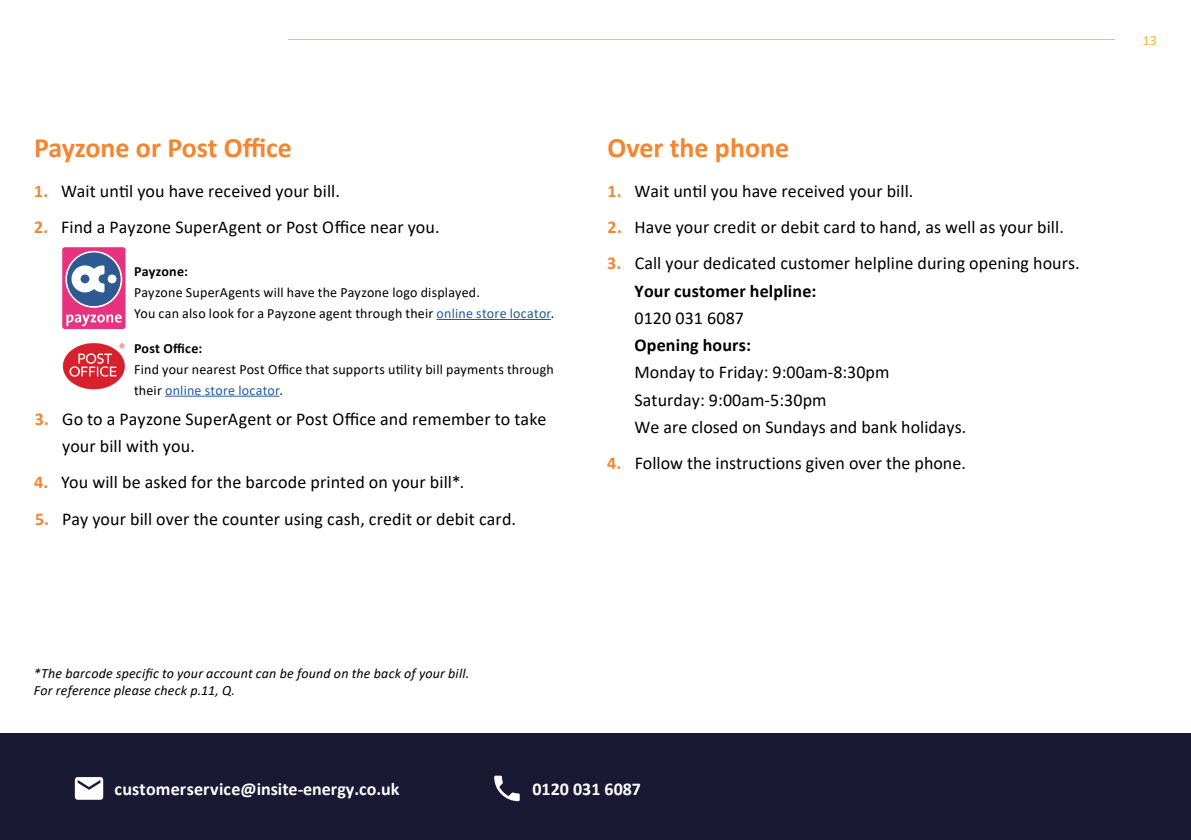
<style>
.page{position:relative;width:1191px;height:840px;background:#fff}
.page>*{position:absolute;margin:0;border:0;box-sizing:border-box;transform-origin:0 0}
.t1{font:700 28px "Calibri";color:#f6852f}
.t2{font:18px/36.2px "Calibri";letter-spacing:.005em;color:#000}
.t3{font:700 18px "Calibri";color:#fff}
.t4{font:700 18px/36.2px "Calibri";color:#f6852f}
.t5{font:700 18px "Calibri";letter-spacing:.01em;color:#000}
.t6{font:14px/21px "Calibri";letter-spacing:.015em;color:#000}
.t7{font:italic 14px/16.8px "Calibri";letter-spacing:.015em;color:#000}
.t8{font:700 14px "Calibri";letter-spacing:.015em;color:#000}
.t9{font:14px "Calibri";color:#fbb03b}
.s1{color:#275b9b}
.s2{font-weight:700;color:#f6852f}
.s3{font-weight:700}
</style>
<div class="page">
<hr style="left:288px;top:39px;width:827px;height:1px;background:#fbb03b">
<div style="left:0;top:732px;width:1191px;height:107px;background:#191934"></div>
<svg style="left:494px;top:775px;width:26px;height:25px"></svg>
<svg style="left:75px;top:777px;width:28px;height:22px"></svg>
<hr style="left:436px;top:319px;width:115px;height:1px;background:#275b9b">
<div style="left:62px;top:247px;width:63px;height:82px;background:#e7327f;border-radius:3px"></div>
<svg style="left:66px;top:314px;width:56px;height:12px"></svg>
<svg style="left:65px;top:251px;width:57px;height:56px"></svg>
<hr style="left:165px;top:395px;width:114px;height:1px;background:#275b9b">
<img style="left:62px;top:342px;width:63px;height:48px">
<h1 class="t1" style="left:34px;top:128px;width:259px">Payzone or Post Office</h1>
<p class="t2" style="left:61px;top:172px;width:380px">Wait until you have received your bill.<br>Find a Payzone SuperAgent or Post Office near you.</p>
<p class="t4" style="left:34px;top:172px;width:16px">1.<br>2.</p>
<p class="t8" style="left:134px;top:261px;width:55px">Payzone:</p>
<p class="t6" style="left:134px;top:281px;width:422px">Payzone SuperAgents will have the Payzone logo displayed.<br>You can also look for a Payzone agent through their <span class="s1">online store locator</span>.</p>
<p class="t4" style="left:35px;top:400px;width:16px">3.</p>
<p class="t4" style="left:34px;top:464px;width:16px">4.<br>5.</p>
<p class="t8" style="left:134px;top:338px;width:70px">Post Office:</p>
<p class="t6" style="left:134px;top:358px;width:421px">Find your nearest Post Office that supports utility bill payments through their <span class="s1">online store locator</span>.</p>
<p class="t2" style="left:62px;top:405px;width:486px;line-height:27px">Go to a Payzone SuperAgent or Post Office and remember to take your bill with you.</p>
<p class="t2" style="left:61px;top:463px;width:456px">You will be asked for the barcode printed on your bill*.<br>Pay your bill over the counter using cash, credit or debit card.</p>
<h1 class="t1" style="left:607px;top:128px;width:183px">Over the phone</h1>
<p class="t2" style="left:634px;top:172px;width:431px">Wait until you have received your bill.<br>Have your credit or debit card to hand, as well as your bill.</p>
<p class="t4" style="left:607px;top:172px;width:16px">1.<br>2.</p>
<p class="t2" style="left:634px;top:249px;width:447px;line-height:27.2px;text-indent:-27px"><span class="s2">3.</span> Call your dedicated customer helpline during opening hours.<br><span class="s3">Your customer helpline:</span></p>
<p class="t2" style="left:634px;top:299px;width:111px">0120 031 6087</p>
<p class="t5" style="left:634px;top:332px;width:118px">Opening hours:</p>
<p class="t2" style="left:634px;top:358px;width:333px;line-height:27.2px">Monday to Friday: 9:00am-8:30pm<br>Saturday: 9:00am-5:30pm<br>We are closed on Sundays and bank holidays.</p>
<p class="t2" style="left:607px;top:444px;width:360px"><span class="s2">4.</span> Follow the instructions given over the phone.</p>
<p class="t7" style="left:34px;top:663px;width:437px">*The barcode specific to your account can be found on the back of your bill.<br>For reference please check p.11, Q.</p>
<p class="t3" style="left:115px;top:776px;width:286px">customerservice@insite-energy.co.uk</p>
<p class="t3" style="left:532px;top:776px;width:110px">0120 031 6087</p>
<p class="t9" style="left:1142px;top:30px;width:16px">13</p>
</div>
